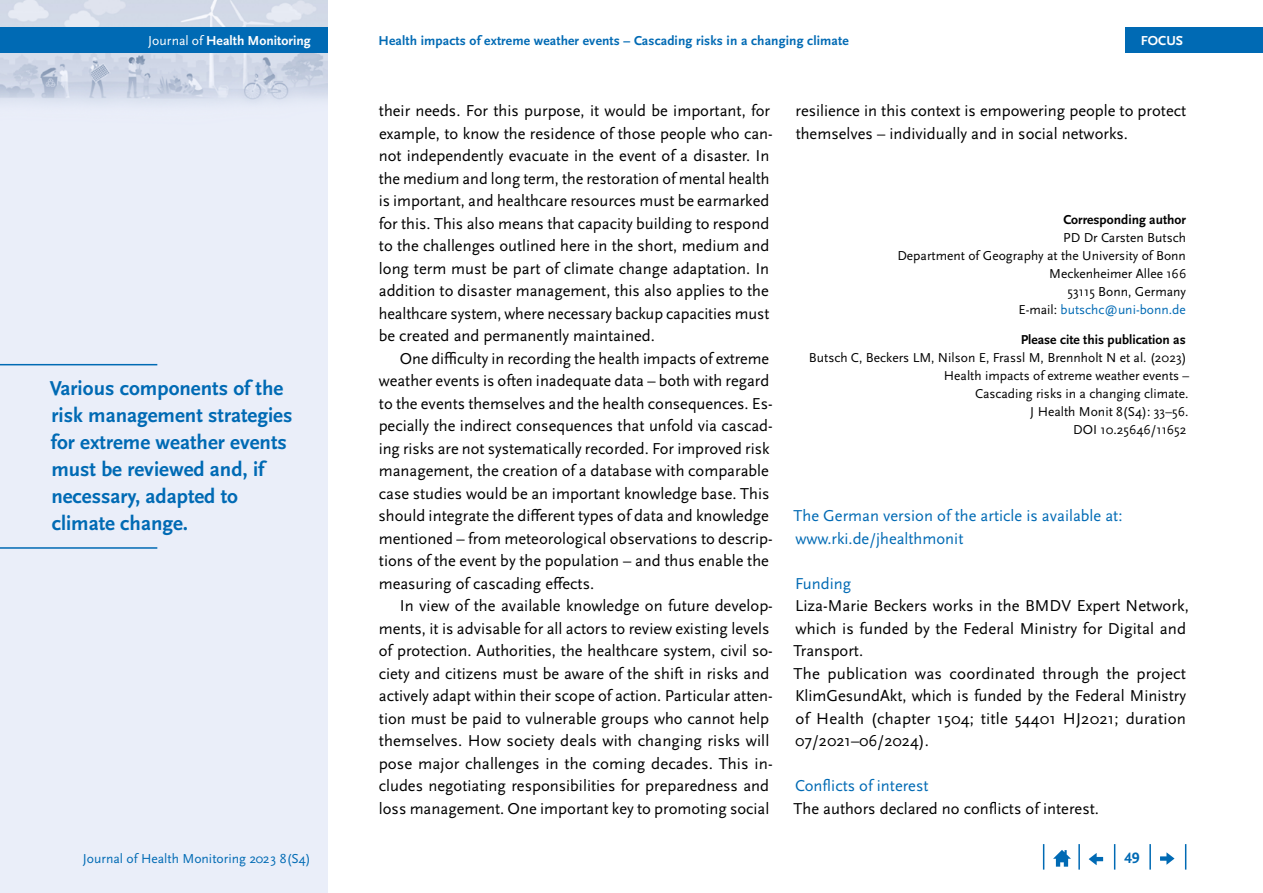
<style>
.page{position:relative;width:1263px;height:893px;background:#fff}
.page>*{position:absolute;margin:0;border:0;box-sizing:border-box;transform-origin:0 0}
.t1{font:700 21px/27px "Scala Sans Pro";color:#006ab4}
.P-12_15_Standard-Einzug{font:16.5px/22.5px "Scala Sans Pro";color:#000}
.P-12_15_Standard{font:16.5px/22.5px "Scala Sans Pro";color:#000}
.P-12_15_Standard-linksbündig{font:16.5px/22.5px "Scala Sans Pro";color:#006ab4}
.H4-Subheads{font:16.5px "Scala Sans Pro";color:#006ab4}
.t2{font:700 15.75px "Scala Sans Pro";color:#006ab4}
.t3{font:13.65px "Scala Sans Pro";color:#006ab4}
.t4{font:700 13.65px "Scala Sans Pro";color:#fff}
.P-9_12_rechtsbündig{font:13.5px/18px "Scala Sans Pro";color:#000;text-align:right}
.t5{font:700 13.5px "Scala Sans Pro";letter-spacing:.01em;color:#006ab4}
.H3-03-Korrespondenz-Zitier{font:700 13.5px "Scala Sans Pro";color:#000}
.P-9_12_rechtsbündig-2{font:13.5px "Scala Sans Pro";color:#006ab4}
.s1{font-weight:400}
.s2{color:#000}
</style>
<div class="page">
<div style="left:0;top:0;width:327px;height:893px;background:#eaeef9"></div>
<svg style="left:1185px;top:844px;width:1px;height:26px"></svg>
<hr style="left:1149px;top:844px;width:2px;height:26px;background:#006ab4">
<svg style="left:1114px;top:844px;width:1px;height:26px"></svg>
<hr style="left:1078px;top:844px;width:2px;height:26px;background:#006ab4">
<svg style="left:1043px;top:844px;width:1px;height:26px"></svg>
<div style="left:1126px;top:28px;width:137px;height:25px;background:#006ab4"></div>
<img style="left:0;top:0;width:327px;height:104px">
<div style="left:0;top:28px;width:327px;height:25px;background:#006ab4"></div>
<hr style="left:0;top:364px;width:157px;height:1px;background:#006ab4">
<hr style="left:0;top:547px;width:157px;height:2px;background:#006ab4">
<svg style="left:1053px;top:850px;width:18px;height:17px"></svg>
<svg style="left:1089px;top:853px;width:14px;height:12px"></svg>
<svg style="left:1160px;top:852px;width:14px;height:13px"></svg>
<p class="t4" style="left:148px;top:33px;width:164px"><span class="s1">Journal of</span> Health Monitoring</p>
<p class="t1" style="left:50px;top:375px;width:244px">Various components of the risk management strategies for extreme weather events must be reviewed and, if necessary, adapted to climate change.</p>
<p class="t3" style="left:83px;top:850px;width:229px">Journal of Health Monitoring 2023 8(S4)</p>
<p class="t5" style="left:378px;top:33px;width:472px">Health impacts of extreme weather events – Cascading risks in a changing climate</p>
<p class="t4" style="left:1141px;top:33px;width:44px">FOCUS</p>
<p class="P-12_15_Standard-Einzug" style="left:379px;top:99px;width:396px">their needs. For this purpose, it would be important, for example, to know the residence of those people who can&shy;not independently evacuate in the event of a disaster. In the medium and long term, the restoration of mental health is important, and healthcare resources must be earmarked for this. This also means that capacity building to respond to the challenges outlined here in the short, medium and long term must be part of climate change adaptation. In addition to disaster management, this also applies to the healthcare system, where necessary backup capacities must be created and permanently maintained.</p>
<p class="P-12_15_Standard-Einzug" style="left:379px;top:347px;width:396px;text-indent:21px">One difficulty in recording the health impacts of extreme weather events is often inadequate data – both with regard to the events themselves and the health consequences. Es&shy;pecially the indirect consequences that unfold via cascad&shy;ing risks are not systematically recorded. For improved risk management, the creation of a database with comparable case studies would be an important knowledge base. This should integrate the different types of data and knowledge mentioned – from meteorological observations to descrip&shy;tions of the event by the population – and thus enable the measuring of cascading effects.</p>
<p class="P-12_15_Standard-Einzug" style="left:379px;top:594px;width:396px;text-indent:21px">In view of the available knowledge on future develop&shy;ments, it is advisable for all actors to review existing levels of protection. Authorities, the healthcare system, civil so&shy;ciety and citizens must be aware of the shift in risks and actively adapt within their scope of action. Particular atten&shy;tion must be paid to vulnerable groups who cannot help themselves. How society deals with changing risks will pose major challenges in the coming decades. This in&shy;cludes negotiating responsibilities for preparedness and loss management. One important key to promoting social</p>
<p class="P-12_15_Standard-Einzug" style="left:795px;top:99px;width:392px">resilience in this context is empowering people to protect themselves – individually and in social networks.</p>
<h3 class="H3-03-Korrespondenz-Zitier" style="left:1063px;top:212px;width:124px">Corresponding author</h3>
<p class="P-9_12_rechtsbündig" style="left:1063px;top:229px;width:124px">PD Dr Carsten Butsch</p>
<p class="P-9_12_rechtsbündig" style="left:897px;top:247px;width:290px">Department of Geography at the University of Bonn</p>
<p class="P-9_12_rechtsbündig" style="left:1049px;top:265px;width:139px">Meckenheimer Allee 166</p>
<p class="P-9_12_rechtsbündig" style="left:1067px;top:283px;width:120px">53115 Bonn, Germany</p>
<p class="P-9_12_rechtsbündig-2" style="left:1018px;top:302px;width:169px"><span class="s2">E-mail:</span> butschc@uni-bonn.de</p>
<h3 class="H3-03-Korrespondenz-Zitier" style="left:1021px;top:332px;width:166px">Please cite this publication as</h3>
<p class="P-9_12_rechtsbündig" style="left:809px;top:349px;width:379px">Butsch C, Beckers LM, Nilson E, Frassl M, Brennholt N et al. (2023)</p>
<p class="P-9_12_rechtsbündig" style="left:944px;top:367px;width:247px">Health impacts of extreme weather events –<br>Cascading risks in a changing climate.</p>
<p class="P-9_12_rechtsbündig" style="left:1030px;top:403px;width:160px">J Health Monit 8(S4): 33–56.</p>
<p class="P-9_12_rechtsbündig" style="left:1073px;top:421px;width:115px">DOI 10.25646/11652</p>
<p class="P-12_15_Standard-linksbündig" style="left:794px;top:504px;width:330px">The German version of the article is available at: www.rki.de/jhealthmonit</p>
<h4 class="H4-Subheads" style="left:795px;top:574px;width:58px">Funding</h4>
<p class="P-12_15_Standard" style="left:794px;top:594px;width:397px">Liza-Marie Beckers works in the BMDV Expert Network, which is funded by the Federal Ministry for Digital and<br>Transport.</p>
<p class="P-12_15_Standard" style="left:794px;top:662px;width:394px;text-align:justify">The publication was coordinated through the project KlimGesundAkt, which is funded by the Federal Ministry of Health (chapter 1504; title 54401 HJ2021; duration 07/2021–06/2024).</p>
<h4 class="H4-Subheads" style="left:795px;top:776px;width:135px">Conflicts of interest</h4>
<p class="P-12_15_Standard" style="left:794px;top:797px;width:307px">The authors declared no conflicts of interest.</p>
<p class="t2" style="left:1124px;top:849px;width:17px">49</p>
</div>
